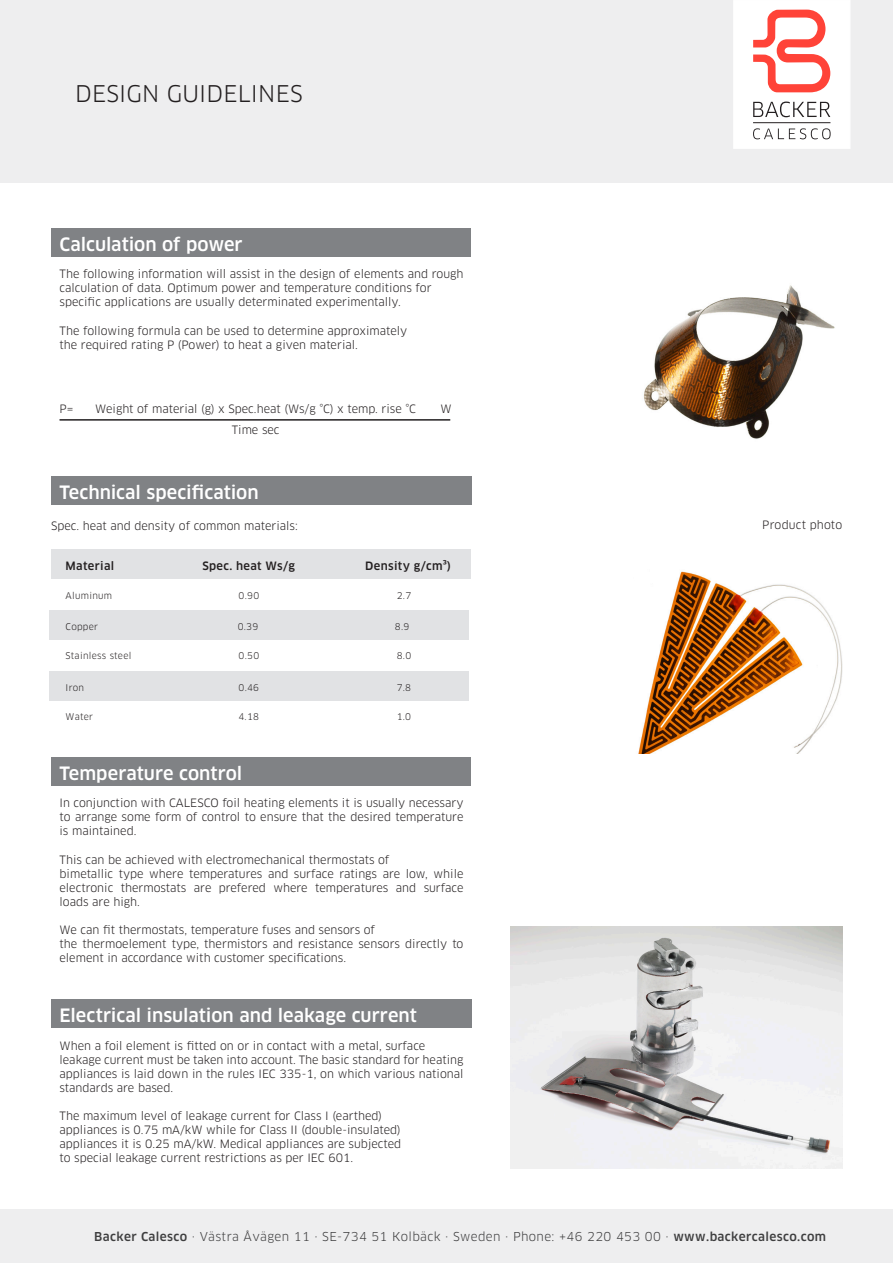
<style>
.page{position:relative;width:893px;height:1263px;background:#fff}
.page>*{position:absolute;margin:0;border:0;box-sizing:border-box;transform-origin:0 0}
.t1{font:22.5px "Clan Pro";letter-spacing:.01em;color:#231f20}
.t2{font:500 18px "Clan Pro";color:#fff}
.t3{font:12px "Clan Pro";letter-spacing:.03em;color:#3e3e3f}
.tabtext_rad_1{font:11.25px/14.1px "Clan Pro";color:#231f20}
.t4{font:500 11.25px "Clan Pro";letter-spacing:.03em;color:#231f20}
.t5{font:9px "Clan Pro";letter-spacing:.03em;color:#231f20}
.s1{font-weight:500}
</style>
<div class="page">
<div style="left:0;top:1209px;width:893px;height:54px;background:#eeeeef"></div>
<div style="left:0;top:0;width:893px;height:182px;background:#eeeeef"></div>
<div style="left:733px;top:0;width:117px;height:149px;background:#fff"></div>
<hr style="left:753px;top:122px;width:77px;height:1px;background:#231f20">
<svg style="left:753px;top:102px;width:77px;height:15px"></svg>
<svg style="left:753px;top:10px;width:77px;height:82px"></svg>
<svg style="left:753px;top:128px;width:78px;height:11px"></svg>
<div style="left:51px;top:228px;width:419px;height:29px;background:#808285"></div>
<div style="left:51px;top:476px;width:421px;height:29px;background:#808285"></div>
<hr style="left:60px;top:419px;width:390px;height:2px;background:#231f20">
<div style="left:51px;top:549px;width:419px;height:29px;background:#e1e2e4"></div>
<div style="left:49px;top:610px;width:420px;height:30px;background:#e1e2e4"></div>
<div style="left:49px;top:671px;width:420px;height:30px;background:#e1e2e4"></div>
<div style="left:51px;top:757px;width:419px;height:29px;background:#808285"></div>
<div style="left:51px;top:999px;width:421px;height:29px;background:#808285"></div>
<img style="left:644px;top:285px;width:191px;height:154px">
<img style="left:638px;top:571px;width:204px;height:183px">
<img style="left:510px;top:926px;width:332px;height:243px">
<h1 class="t1" style="left:75px;top:80px;width:229px">DESIGN GUIDELINES</h1>
<h2 class="t2" style="left:60px;top:233px;width:185px">Calculation of power</h2>
<p class="tabtext_rad_1" style="left:60px;top:267px;width:405px">The following information will assist in the design of elements and rough calculation of data. Optimum power and temperature conditions for specific applications are usually determinated experimentally.</p>
<p class="tabtext_rad_1" style="left:60px;top:323px;width:349px">The following formula can be used to determine approximately the required rating P (Power) to heat a given material.</p>
<p class="tabtext_rad_1" style="left:60px;top:402px;width:15px">P=</p>
<p class="tabtext_rad_1" style="left:95px;top:402px;width:322px">Weight of material (g) x Spec.heat (Ws/g °C) x temp. rise °C</p>
<p class="tabtext_rad_1" style="left:441px;top:402px;width:13px">W</p>
<p class="tabtext_rad_1" style="left:232px;top:423px;width:49px">Time sec</p>
<h2 class="t2" style="left:60px;top:482px;width:201px">Technical specification</h2>
<p class="tabtext_rad_1" style="left:51px;top:519px;width:248px">Spec. heat and density of common materials:</p>
<p class="t4" style="left:66px;top:559px;width:50px">Material</p>
<p class="t4" style="left:365px;top:559px;width:87px">Density g/cm³)</p>
<p class="t5" style="left:66px;top:591px;width:48px">Aluminum</p>
<p class="t5" style="left:397px;top:591px;width:16px">2.7</p>
<p class="t5" style="left:66px;top:621px;width:34px">Copper</p>
<p class="t5" style="left:395px;top:621px;width:16px">8.9</p>
<p class="t4" style="left:202px;top:559px;width:94px">Spec. heat Ws/g</p>
<p class="t5" style="left:239px;top:591px;width:22px">0.90</p>
<p class="t5" style="left:238px;top:621px;width:22px">0.39</p>
<p class="t5" style="left:66px;top:650px;width:67px">Stainless steel</p>
<p class="t5" style="left:397px;top:650px;width:16px">8.0</p>
<p class="t5" style="left:239px;top:650px;width:22px">0.50</p>
<p class="t5" style="left:238px;top:682px;width:22px">0.46</p>
<p class="t5" style="left:66px;top:682px;width:20px">Iron</p>
<p class="t5" style="left:397px;top:682px;width:16px">7.8</p>
<p class="t5" style="left:66px;top:711px;width:29px">Water</p>
<p class="t5" style="left:238px;top:711px;width:22px">4.18</p>
<p class="t5" style="left:397px;top:711px;width:16px">1.0</p>
<h2 class="t2" style="left:60px;top:762px;width:184px">Temperature control</h2>
<p class="tabtext_rad_1" style="left:60px;top:796px;width:405px;text-align:justify">In conjunction with CALESCO foil heating elements it is usually necessary to arrange some form of control to ensure that the desired temperature is maintained.</p>
<p class="tabtext_rad_1" style="left:60px;top:852px;width:405px">This can be achieved with electromechanical thermostats of<br>bimetallic type where temperatures and surface ratings are low, while electronic thermostats are prefered where temperatures and surface loads are high.</p>
<p class="tabtext_rad_1" style="left:60px;top:923px;width:405px">We can fit thermostats, temperature fuses and sensors of<br>the thermoelement type, thermistors and resistance sensors directly to element in accordance with customer specifications.</p>
<h2 class="t2" style="left:60px;top:1005px;width:359px">Electrical insulation and leakage current</h2>
<p class="tabtext_rad_1" style="left:60px;top:1038px;width:405px">When a foil element is fitted on or in contact with a metal, surface leakage current must be taken into account. The basic standard for heating appliances is laid down in the rules IEC 335-1, on which various national standards are based.</p>
<p class="tabtext_rad_1" style="left:60px;top:1109px;width:343px">The maximum level of leakage current for Class I (earthed) appliances is 0.75 mA/kW while for Class II (double-insulated) appliances it is 0.25 mA/kW. Medical appliances are subjected to special leakage current restrictions as per IEC 601.</p>
<p class="tabtext_rad_1" style="left:762px;top:518px;width:81px">Product photo</p>
<p class="t3" style="left:94px;top:1230px;width:733px"><span class="s1">Backer Calesco</span> · Västra Åvägen 11 · SE-734 51 Kolbäck · Sweden · Phone: +46 220 453 00 · <span class="s1">www.backercalesco.com</span></p>
</div>
